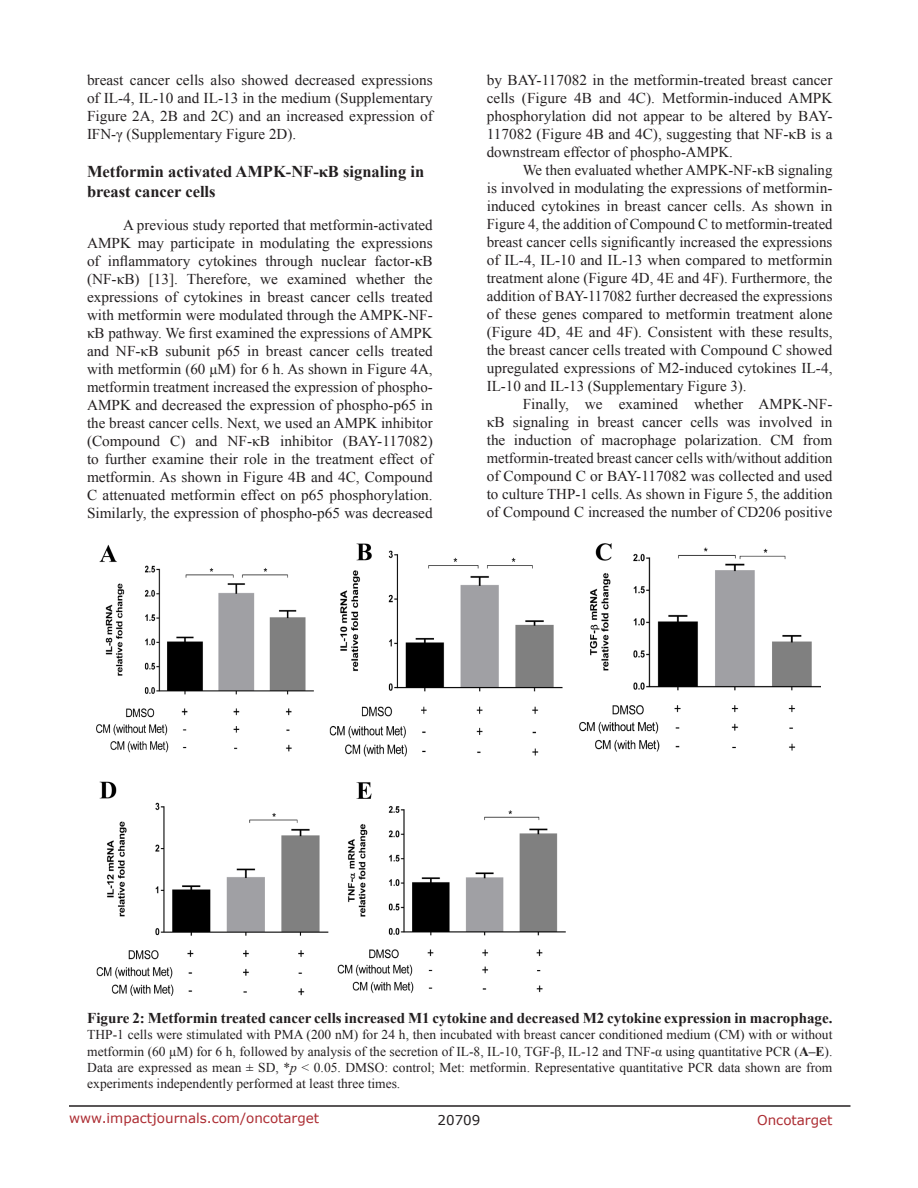
<style>
.page{position:relative;width:918px;height:1188px;background:#fff}
.page>*{position:absolute;margin:0;border:0;box-sizing:border-box;transform-origin:0 0}
.SubHeading_middle{font:700 16.5px/19.8px "Times New Roman";color:#231f20}
.BodyText{font:15px/18px "Times New Roman";color:#231f20;text-align:justify}
.FigureText{font:700 15px "Times New Roman";color:#231f20}
.FigureText-2{font:13.5px/16.2px "Times New Roman";color:#231f20;text-align:justify}
.t1{font:13.5px "Verdana";color:#ac2b31}
.t2{font:13.5px "Verdana";color:#231f20}
.s1{font-weight:700}
.s2{font-style:italic}
</style>
<div class="page">
<hr style="left:69px;top:1105px;width:781px;height:2px;background:#231f20">
<img style="left:96px;top:544px;width:725px;height:451px">
<p class="BodyText" style="left:87px;top:71px;width:347px">breast cancer cells also showed decreased expressions of IL-4, IL-10 and IL-13 in the medium (Supplementary Figure 2A, 2B and 2C) and an increased expression of IFN-γ (Supplementary Figure 2D).</p>
<p class="SubHeading_middle" style="left:87px;top:161px;width:339px">Metformin activated AMPK-NF-κB signaling in breast cancer cells</p>
<p class="BodyText" style="left:87px;top:216px;width:347px;text-indent:36px">A previous study reported that metformin-activated AMPK may participate in modulating the expressions of inflammatory cytokines through nuclear factor-κB (NF-κB) [13]. Therefore, we examined whether the expressions of cytokines in breast cancer cells treated with metformin were modulated through the AMPK-NF&shy;κB pathway. We first examined the expressions of AMPK and NF-κB subunit p65 in breast cancer cells treated with metformin (60 μM) for 6 h. As shown in Figure 4A, metformin treatment increased the expression of phospho-AMPK and decreased the expression of phospho-p65 in the breast cancer cells. Next, we used an AMPK inhibitor (Compound C) and NF-κB inhibitor (BAY-117082) to further examine their role in the treatment effect of metformin. As shown in Figure 4B and 4C, Compound C attenuated metformin effect on p65 phosphorylation.<br>Similarly, the expression of phospho-p65 was decreased</p>
<p class="BodyText" style="left:487px;top:71px;width:347px">by BAY-117082 in the metformin-treated breast cancer cells (Figure 4B and 4C). Metformin-induced AMPK phosphorylation did not appear to be altered by BAY-117082 (Figure 4B and 4C), suggesting that NF-κB is a downstream effector of phospho-AMPK.</p>
<p class="BodyText" style="left:487px;top:161px;width:347px;text-indent:36px">We then evaluated whether AMPK-NF-κB signaling is involved in modulating the expressions of metformin&shy;induced cytokines in breast cancer cells. As shown in Figure 4, the addition of Compound C to metformin-treated breast cancer cells significantly increased the expressions of IL-4, IL-10 and IL-13 when compared to metformin treatment alone (Figure 4D, 4E and 4F). Furthermore, the addition of BAY-117082 further decreased the expressions of these genes compared to metformin treatment alone (Figure 4D, 4E and 4F). Consistent with these results, the breast cancer cells treated with Compound C showed upregulated expressions of M2-induced cytokines IL-4, IL-10 and IL-13 (Supplementary Figure 3).</p>
<p class="BodyText" style="left:487px;top:395px;width:347px;text-indent:36px">Finally, we examined whether AMPK-NF&shy;κB signaling in breast cancer cells was involved in the induction of macrophage polarization. CM from metformin-treated breast cancer cells with/without addition of Compound C or BAY-117082 was collected and used to culture THP-1 cells. As shown in Figure 5, the addition of Compound C increased the number of CD206 positive</p>
<p class="FigureText" style="left:87px;top:1008px;width:747px">Figure 2: Metformin treated cancer cells increased M1 cytokine and decreased M2 cytokine expression in macrophage.</p>
<p class="FigureText-2" style="left:87px;top:1027px;width:747px">THP-1 cells were stimulated with PMA (200 nM) for 24 h, then incubated with breast cancer conditioned medium (CM) with or without metformin (60 μM) for 6 h, followed by analysis of the secretion of IL-8, IL-10, TGF-β, IL-12 and TNF-α using quantitative PCR (<span class="s1">A–E</span>).<br>Data are expressed as mean ± SD, *<span class="s2">p</span> &lt; 0.05. DMSO: control; Met: metformin. Representative quantitative PCR data shown are from experiments independently performed at least three times.</p>
<p class="t1" style="left:69px;top:1109px;width:252px">www.impactjournals.com/oncotarget</p>
<p class="t2" style="left:438px;top:1111px;width:44px">20709</p>
<p class="t1" style="left:757px;top:1111px;width:77px">Oncotarget</p>
</div>
